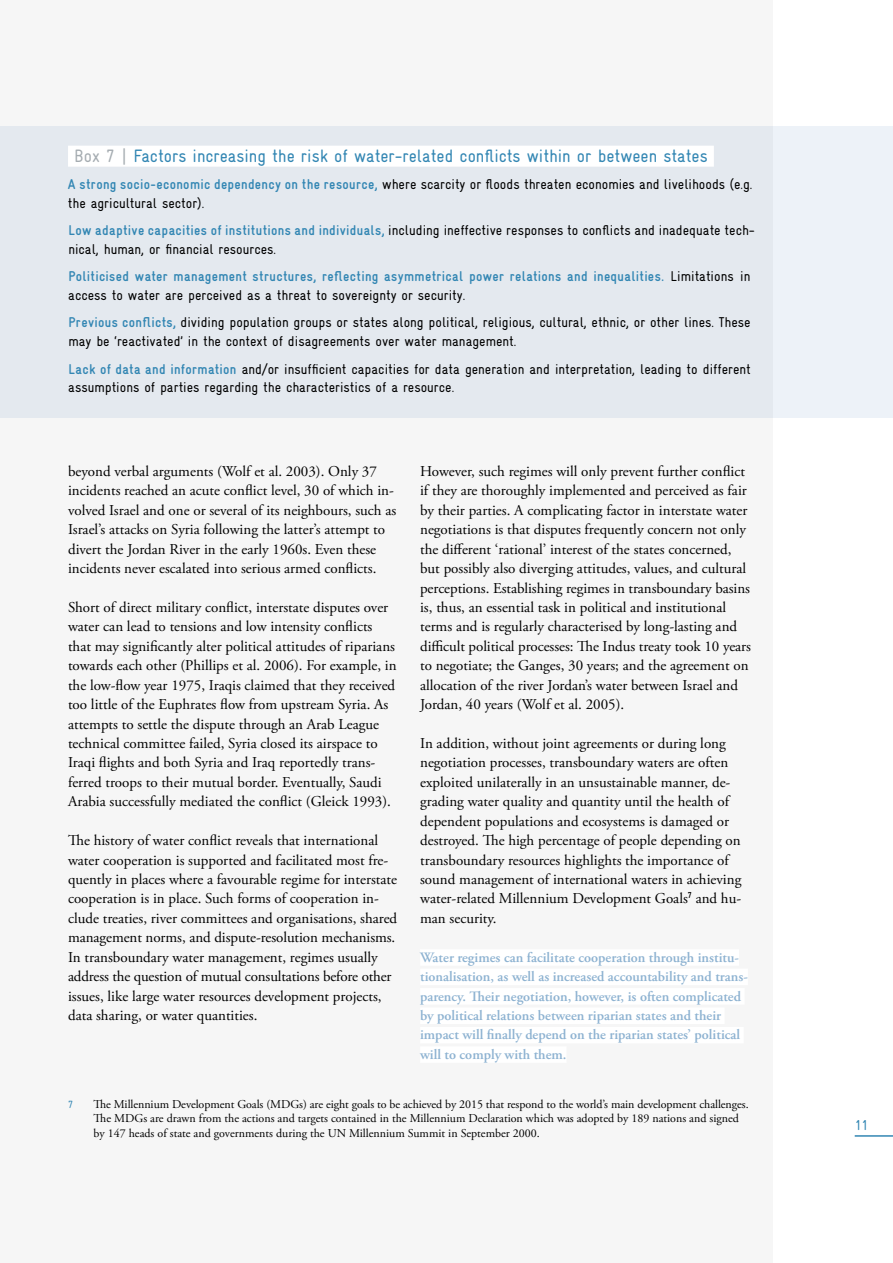
<style>
.page{position:relative;width:893px;height:1263px;background:#fff}
.page>*{position:absolute;margin:0;border:0;box-sizing:border-box;transform-origin:0 0}
.t1{font:18px "Gravur Condensed";color:#3286b3}
.t2{font:15px/19.4px "Adobe Garamond Pro";color:#000}
.t3{font:14.25px/18.8px "Gravur Condensed";color:#000}
.t4{font:600 14.25px/19.4px "Adobe Garamond Pro";color:#8db2d1}
.t5{font:700 14.25px/18.8px "Gravur Condensed";letter-spacing:.025em;color:#3286b3}
.t6{font:14.25px "Gravur Condensed";color:#3286b3}
.t7{font:12px/14.4px "Adobe Garamond Pro";color:#000}
.t8{font:10.5px "Gravur Condensed";color:#3286b3}
.s1{color:#a5acb1}
.s2{font-weight:700;color:#3286b3}
.s3{font-weight:400;color:#000}
</style>
<div class="page">
<div style="left:0;top:0;width:772px;height:1263px;background:#f6f6f6"></div>
<div style="left:420px;top:949px;width:319px;height:17px;background:#fff"></div>
<div style="left:420px;top:969px;width:328px;height:16px;background:#fff"></div>
<div style="left:420px;top:988px;width:325px;height:16px;background:#fff"></div>
<div style="left:420px;top:1007px;width:305px;height:17px;background:#fff"></div>
<div style="left:420px;top:1027px;width:324px;height:16px;background:#fff"></div>
<div style="left:420px;top:1046px;width:146px;height:17px;background:#fff"></div>
<hr style="left:0;top:923px;width:1px;height:175px;background:#edf2f8">
<div style="left:0;top:126px;width:893px;height:292px;background:#e4e9ef"></div>
<div style="left:68px;top:146px;width:646px;height:21px;background:#fff"></div>
<hr style="left:855px;top:1135px;width:38px;height:2px;background:#3286b3">
<p class="t1" style="left:74px;top:146px;width:635px"><span class="s1">Box 7 |</span> Factors increasing the risk of water-related conflicts within or between states</p>
<p class="t3" style="left:68px;top:175px;width:686px"><span class="s2">A strong socio-economic dependency on the resource,</span> where scarcity or floods threaten economies and livelihoods (e.g. the agricultural sector).</p>
<p class="t3" style="left:68px;top:221px;width:688px"><span class="s2">Low adaptive capacities of institutions and individuals,</span> including ineffective responses to conflicts and inadequate tech&shy;nical, human, or financial resources.</p>
<p class="t5" style="left:68px;top:267px;width:684px">Politicised water management structures, reflecting asymmetrical power relations and inequalities. <span class="s3">Limitations in access to water are perceived as a threat to sovereignty or security.</span></p>
<p class="t3" style="left:68px;top:313px;width:684px"><span class="s2">Previous conflicts,</span> dividing population groups or states along political, religious, cultural, ethnic, or other lines. These may be ‘reactivated’ in the context of disagreements over water management.</p>
<p class="t3" style="left:68px;top:359px;width:684px"><span class="s2">Lack of data and information</span> and/or insufficient capacities for data generation and interpretation, leading to different assumptions of parties regarding the characteristics of a resource.</p>
<p class="t2" style="left:68px;top:462px;width:330px">beyond verbal arguments (Wolf et al. 2003). Only 37 incidents reached an acute conflict level, 30 of which in&shy;volved Israel and one or several of its neighbours, such as Israel’s attacks on Syria following the latter’s attempt to divert the Jordan River in the early 1960s. Even these incidents never escalated into serious armed conflicts.</p>
<p class="t2" style="left:68px;top:598px;width:330px">Short of direct military conflict, interstate disputes over water can lead to tensions and low intensity conflicts that may significantly alter political attitudes of riparians towards each other (Phillips et al. 2006). For example, in the low-flow year 1975, Iraqis claimed that they received too little of the Euphrates flow from upstream Syria. As attempts to settle the dispute through an Arab League technical committee failed, Syria closed its airspace to Iraqi flights and both Syria and Iraq reportedly trans&shy;ferred troops to their mutual border. Eventually, Saudi Arabia successfully mediated the conflict (Gleick 1993).</p>
<p class="t2" style="left:68px;top:831px;width:331px">The history of water conflict reveals that international water cooperation is supported and facilitated most fre&shy;quently in places where a favourable regime for interstate cooperation is in place. Such forms of cooperation in&shy;clude treaties, river committees and organisations, shared management norms, and dispute-resolution mechanisms.<br>In transboundary water management, regimes usually address the question of mutual consultations before other issues, like large water resources development projects, data sharing, or water quantities.</p>
<p class="t2" style="left:420px;top:462px;width:332px">However, such regimes will only prevent further conflict if they are thoroughly implemented and perceived as fair by their parties. A complicating factor in interstate water negotiations is that disputes frequently concern not only the different ‘rational’ interest of the states concerned, but possibly also diverging attitudes, values, and cultural perceptions. Establishing regimes in transboundary basins is, thus, an essential task in political and institutional terms and is regularly characterised by long-lasting and difficult political processes: The Indus treaty took 10 years to negotiate; the Ganges, 30 years; and the agreement on allocation of the river Jordan’s water between Israel and Jordan, 40 years (Wolf et al. 2005).</p>
<p class="t2" style="left:420px;top:734px;width:323px">In addition, without joint agreements or during long negotiation processes, transboundary waters are often exploited unilaterally in an unsustainable manner, de&shy;grading water quality and quantity until the health of dependent populations and ecosystems is damaged or destroyed. The high percentage of people depending on transboundary resources highlights the importance of sound management of international waters in achieving water-related Millennium Development Goals<sup>7</sup> and hu&shy;man security.</p>
<p class="t4" style="left:420px;top:948px;width:329px">Water regimes can facilitate cooperation through institu&shy;tionalisation, as well as increased accountability and trans&shy;parency. Their negotiation, however, is often complicated by political relations between riparian states and their impact will finally depend on the riparian states’ political will to comply with them.</p>
<p class="t8" style="left:68px;top:1098px;width:7px">7</p>
<p class="t7" style="left:94px;top:1097px;width:657px">The Millennium Development Goals (MDGs) are eight goals to be achieved by 2015 that respond to the world’s main development challenges.<br>The MDGs are drawn from the actions and targets contained in the Millennium Declaration which was adopted by 189 nations and signed by 147 heads of state and governments during the UN Millennium Summit in September 2000.</p>
<p class="t6" style="left:855px;top:1117px;width:15px">11</p>
</div>
